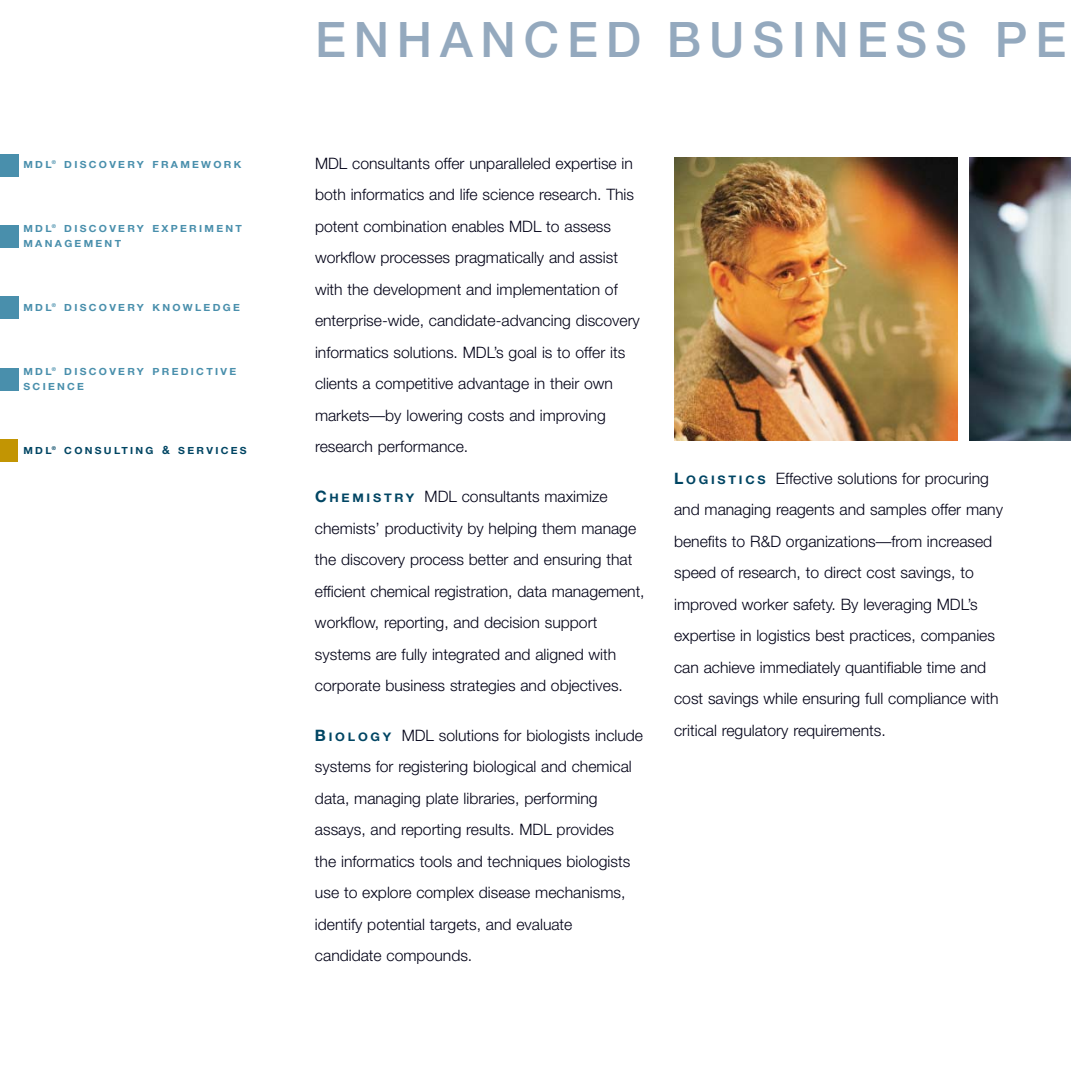
<style>
.page{position:relative;width:1071px;height:1071px;background:#fff}
.page>*{position:absolute;margin:0;border:0;box-sizing:border-box;transform-origin:0 0}
.t1{font:500 49px "Helvetica Neue";letter-spacing:.16em;color:#94a9be}
.t2{font:300 15.75px/31.5px "Helvetica Neue";color:#000016}
.t3{font:700 9.8px/15.8px "Helvetica Neue";letter-spacing:.22em;color:#498fac;scale:1.07 1}
.t4{font:700 9.8px "Helvetica Neue";letter-spacing:.22em;color:#004563;scale:1.07 1}
.s1{font-size:11.38px}
.s2{font-weight:700;color:#004563}
.s3{font-weight:700;font-size:11.9px;color:#004563}
</style>
<div class="page">
<img style="left:674px;top:158px;width:284px;height:283px">
<img style="left:970px;top:158px;width:101px;height:283px">
<div style="left:0;top:154px;width:18px;height:22px;background:#498fac"></div>
<div style="left:0;top:225px;width:18px;height:22px;background:#498fac"></div>
<div style="left:0;top:296px;width:18px;height:23px;background:#498fac"></div>
<div style="left:0;top:368px;width:18px;height:22px;background:#498fac"></div>
<div style="left:0;top:439px;width:18px;height:23px;background:#c29503"></div>
<p class="t3" style="left:23px;top:158px;width:205px">MDL<sup>®</sup> DISCOVERY FRAMEWORK</p>
<p class="t3" style="left:23px;top:221px;width:206px">MDL<sup>®</sup> DISCOVERY EXPERIMENT<br>MANAGEMENT</p>
<p class="t3" style="left:23px;top:301px;width:204px">MDL<sup>®</sup> DISCOVERY KNOWLEDGE</p>
<p class="t3" style="left:23px;top:364px;width:200px">MDL<sup>®</sup> DISCOVERY PREDICTIVE<br>SCIENCE</p>
<p class="t4" style="left:23px;top:447px;width:210px">MDL<sup>®</sup> CONSULTING <span class="s1">&amp;</span> SERVICES</p>
<h1 class="t1" style="left:315px;top:22px;width:753px">ENHANCED BUSINESS PE</h1>
<p class="t2" style="left:315px;top:149px;width:326px">MDL consultants offer unparalleled expertise in both informatics and life science research. This potent combination enables MDL to assess workflow processes pragmatically and assist with the development and implementation of enterprise-wide, candidate-advancing discovery informatics solutions. MDL’s goal is to offer its clients a competitive advantage in their own markets—by lowering costs and improving research performance.</p>
<p class="t2" style="left:315px;top:482px;width:331px"><span class="s2">C</span> <span class="s3">H E M I S T R Y</span> MDL consultants maximize chemists’ productivity by helping them manage the discovery process better and ensuring that efficient chemical registration, data management, workflow, reporting, and decision support systems are fully integrated and aligned with corporate business strategies and objectives.</p>
<p class="t2" style="left:315px;top:721px;width:330px"><span class="s2">B</span> <span class="s3">I O L O G Y</span> MDL solutions for biologists include systems for registering biological and chemical data, managing plate libraries, performing assays, and reporting results. MDL provides<br>the informatics tools and techniques biologists use to explore complex disease mechanisms, identify potential targets, and evaluate candidate compounds.</p>
<p class="t2" style="left:674px;top:464px;width:330px"><span class="s2">L</span> <span class="s3">O G I S T I C S</span> Effective solutions for procuring and managing reagents and samples offer many benefits to R&amp;D organizations—from increased speed of research, to direct cost savings, to improved worker safety. By leveraging MDL’s expertise in logistics best practices, companies can achieve immediately quantifiable time and cost savings while ensuring full compliance with critical regulatory requirements.</p>
</div>
